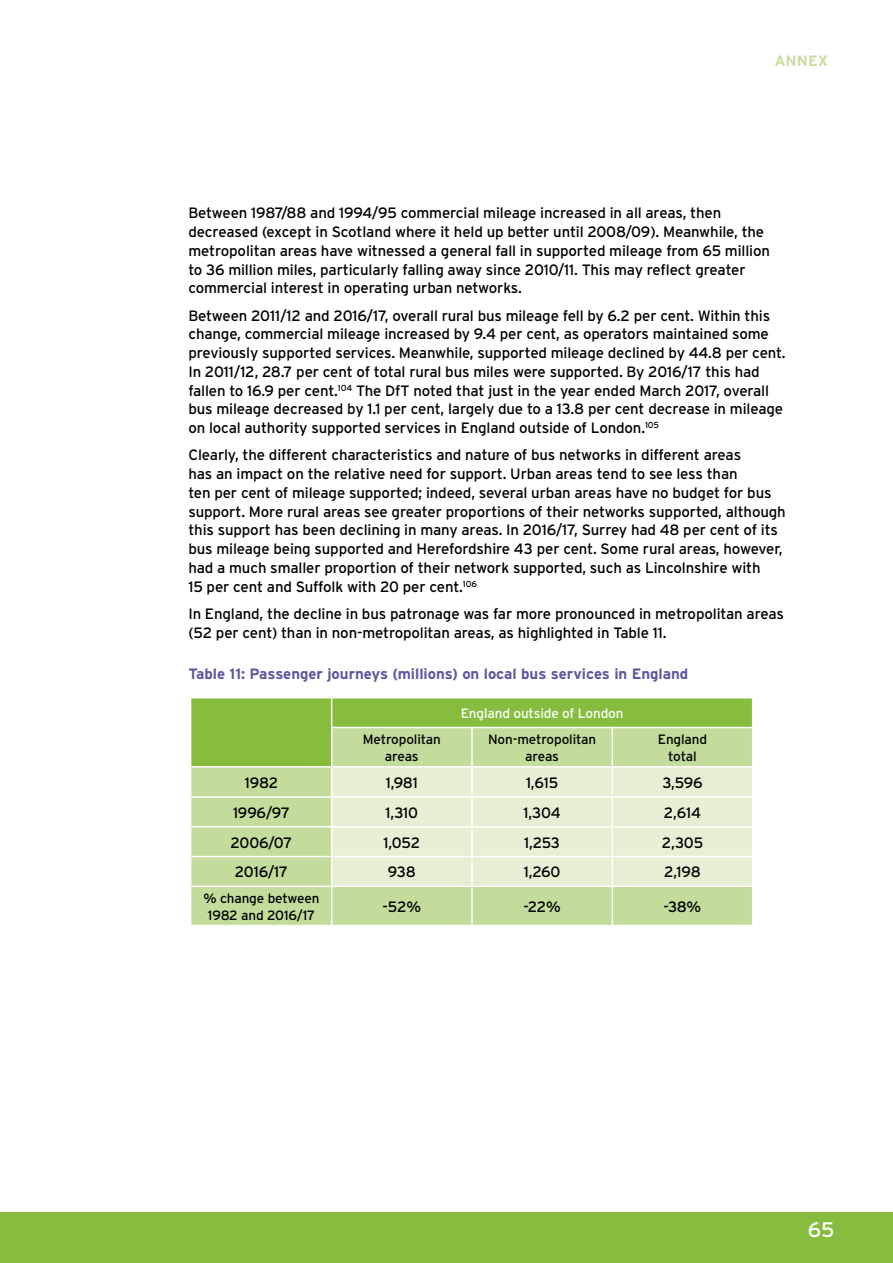
<style>
.page{position:relative;width:893px;height:1263px;background:#fff}
.page>*{position:absolute;margin:0;border:0;box-sizing:border-box;transform-origin:0 0}
.t1{font:21px "Interstate";color:#fff}
.t2{font:15px/18.8px "Interstate";letter-spacing:-.01em;color:#000}
.t3{font:700 15px "Interstate";color:#5b599f}
.t4{font:700 15px "Interstate";color:#c9dea4}
.t5{font:13.5px/16.5px "Interstate";letter-spacing:-.01em;color:#000;text-align:center}
.t6{font:13.5px "Interstate";letter-spacing:-.01em;color:#fff}
</style>
<div class="page">
<div style="left:0;top:1212px;width:893px;height:51px;background:#86bd3e"></div>
<div style="left:191px;top:887px;width:561px;height:38px;background:#c3db9b"></div>
<svg style="left:191px;top:698px;width:562px;height:187px;background:#c8dfa6"></svg>
<hr style="left:331px;top:887px;width:1px;height:38px;background:#fff">
<hr style="left:471px;top:887px;width:2px;height:38px;background:#fff">
<hr style="left:612px;top:887px;width:1px;height:38px;background:#fff">
<p class="t4" style="left:774px;top:52px;width:55px">ANNEX</p>
<p class="t2" style="left:188px;top:203px;width:583px">Between 1987/88 and 1994/95 commercial mileage increased in all areas, then decreased (except in Scotland where it held up better until 2008/09). Meanwhile, the metropolitan areas have witnessed a general fall in supported mileage from 65 million to 36 million miles, particularly falling away since 2010/11. This may reflect greater commercial interest in operating urban networks.</p>
<p class="t2" style="left:188px;top:306px;width:599px">Between 2011/12 and 2016/17, overall rural bus mileage fell by 6.2 per cent. Within this change, commercial mileage increased by 9.4 per cent, as operators maintained some previously supported services. Meanwhile, supported mileage declined by 44.8 per cent.<br>In 2011/12, 28.7 per cent of total rural bus miles were supported. By 2016/17 this had fallen to 16.9 per cent.<sup>104</sup> The DfT noted that just in the year ended March 2017, overall bus mileage decreased by 1.1 per cent, largely due to a 13.8 per cent decrease in mileage on local authority supported services in England outside of London.<sup>105</sup></p>
<p class="t2" style="left:188px;top:445px;width:599px">Clearly, the different characteristics and nature of bus networks in different areas<br>has an impact on the relative need for support. Urban areas tend to see less than<br>ten per cent of mileage supported; indeed, several urban areas have no budget for bus support. More rural areas see greater proportions of their networks supported, although this support has been declining in many areas. In 2016/17, Surrey had 48 per cent of its bus mileage being supported and Herefordshire 43 per cent. Some rural areas, however, had a much smaller proportion of their network supported, such as Lincolnshire with<br>15 per cent and Suffolk with 20 per cent.<sup>106</sup></p>
<p class="t2" style="left:188px;top:604px;width:597px">In England, the decline in bus patronage was far more pronounced in metropolitan areas (52 per cent) than in non-metropolitan areas, as highlighted in Table 11.</p>
<p class="t3" style="left:188px;top:664px;width:501px">Table 11: Passenger journeys (millions) on local bus services in England</p>
<p class="t6" style="left:461px;top:705px;width:164px">England outside of London</p>
<p class="t5" style="left:363px;top:731px;width:80px">Metropolitan areas</p>
<p class="t5" style="left:488px;top:731px;width:110px">Non-metropolitan areas</p>
<p class="t5" style="left:658px;top:731px;width:51px">England total</p>
<p class="t2" style="left:245px;top:773px;width:35px">1982</p>
<p class="t2" style="left:386px;top:773px;width:34px">1,981</p>
<p class="t2" style="left:526px;top:773px;width:34px">1,615</p>
<p class="t2" style="left:662px;top:773px;width:42px">3,596</p>
<p class="t2" style="left:233px;top:803px;width:59px">1996/97</p>
<p class="t2" style="left:385px;top:803px;width:34px">1,310</p>
<p class="t2" style="left:523px;top:803px;width:39px">1,304</p>
<p class="t2" style="left:664px;top:803px;width:39px">2,614</p>
<p class="t2" style="left:231px;top:833px;width:63px">2006/07</p>
<p class="t2" style="left:383px;top:833px;width:38px">1,052</p>
<p class="t2" style="left:524px;top:833px;width:37px">1,253</p>
<p class="t2" style="left:662px;top:833px;width:43px">2,305</p>
<p class="t2" style="left:235px;top:863px;width:55px">2016/17</p>
<p class="t2" style="left:388px;top:863px;width:29px">938</p>
<p class="t2" style="left:524px;top:863px;width:38px">1,260</p>
<p class="t2" style="left:664px;top:863px;width:38px">2,198</p>
<p class="t5" style="left:203px;top:890px;width:118px">% change between<br>1982 and 2016/17</p>
<p class="t2" style="left:383px;top:897px;width:40px">-52%</p>
<p class="t2" style="left:523px;top:897px;width:39px">-22%</p>
<p class="t2" style="left:664px;top:897px;width:39px">-38%</p>
<h1 class="t1" style="left:808px;top:1217px;width:28px">65</h1>
</div>
